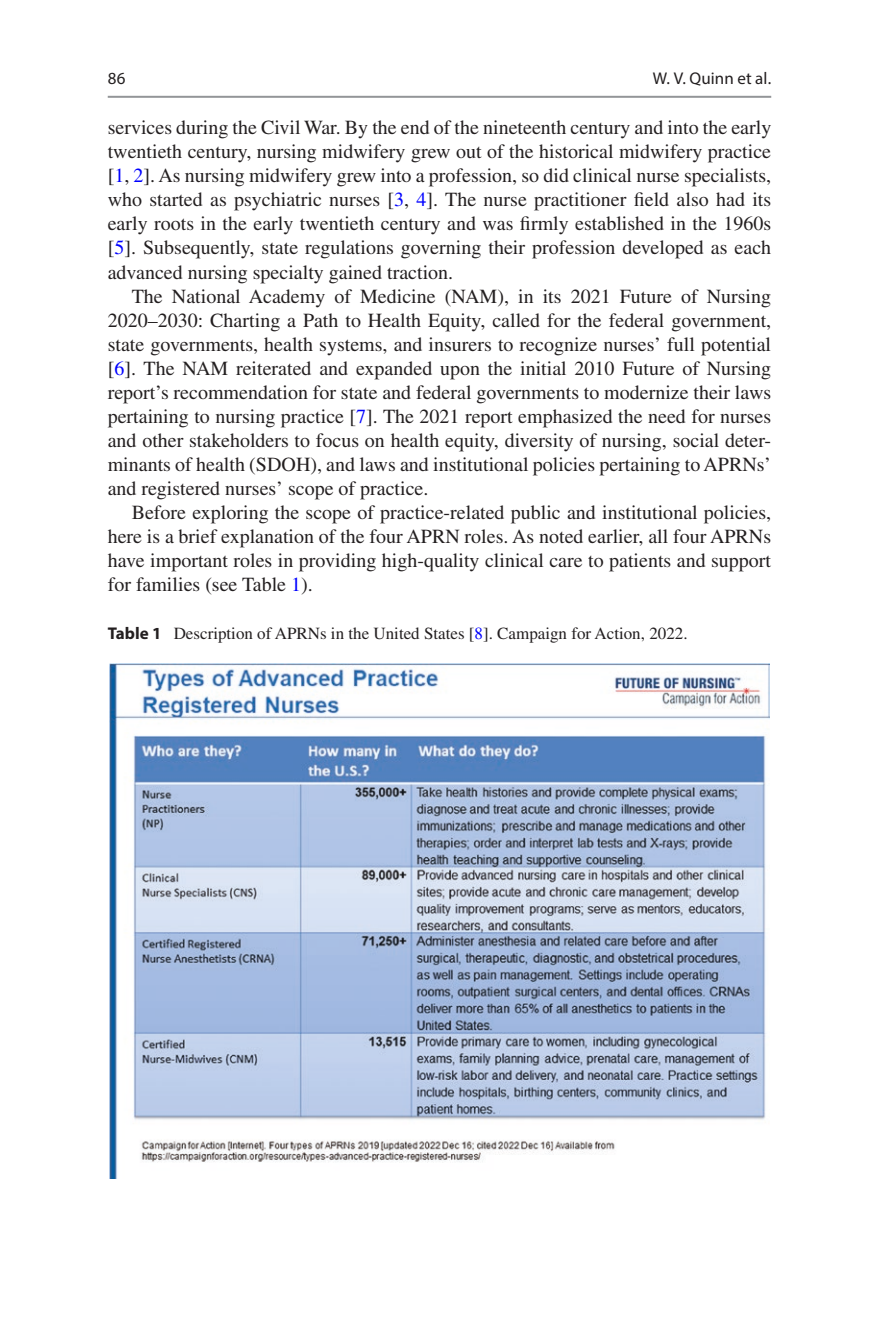
<style>
.page{position:relative;width:879px;height:1333px;background:#fff}
.page>*{position:absolute;margin:0;border:0;box-sizing:border-box;transform-origin:0 0}
.Text{font:20px/24px "Times LT Std";color:#231f20;text-align:justify}
.Text_flush{font:20px/24px "Times LT Std";color:#231f20;text-align:justify}
.t1{font:17px "Times LT Std";color:#231f20}
.t2{font:17px "Myriad Pro";letter-spacing:.005em;color:#231f20}
.s1{color:#00f}
.s2{font-family:"Myriad Pro";font-weight:700}
</style>
<div class="page">
<img style="left:109px;top:663px;width:661px;height:515px">
<hr style="left:108px;top:96px;width:663px;height:2px;background:#939598">
<p class="t2" style="left:652px;top:68px;width:120px">W. V. Quinn et al.</p>
<p class="t2" style="left:108px;top:68px;width:19px">86</p>
<p class="Text_flush" style="left:108px;top:116px;width:665px">services during the Civil War. By the end of the nineteenth century and into the early twentieth century, nursing midwifery grew out of the historical midwifery practice [<span class="s1">1</span>, <span class="s1">2</span>]. As nursing midwifery grew into a profession, so did clinical nurse specialists, who started as psychiatric nurses [<span class="s1">3</span>, <span class="s1">4</span>]. The nurse practitioner field also had its early roots in the early twentieth century and was firmly established in the 1960s [<span class="s1">5</span>]. Subsequently, state regulations governing their profession developed as each advanced nursing specialty gained traction.</p>
<p class="Text" style="left:108px;top:284px;width:665px;text-indent:24px">The National Academy of Medicine (NAM), in its 2021 Future of Nursing 2020–2030: Charting a Path to Health Equity, called for the federal government, state governments, health systems, and insurers to recognize nurses’ full potential [<span class="s1">6</span>]. The NAM reiterated and expanded upon the initial 2010 Future of Nursing report’s recommendation for state and federal governments to modernize their laws pertaining to nursing practice [<span class="s1">7</span>]. The 2021 report emphasized the need for nurses and other stakeholders to focus on health equity, diversity of nursing, social deter&shy;minants of health (SDOH), and laws and institutional policies pertaining to APRNs’ and registered nurses’ scope of practice.</p>
<p class="Text" style="left:108px;top:500px;width:665px;text-indent:24px">Before exploring the scope of practice-related public and institutional policies, here is a brief explanation of the four APRN roles. As noted earlier, all four APRNs have important roles in providing high-quality clinical care to patients and support for families (see Table <span class="s1">1</span>).</p>
<p class="t1" style="left:108px;top:624px;width:581px"><span class="s2">Table 1</span> Description of APRNs in the United States [<span class="s1">8</span>]. Campaign for Action, 2022.</p>
</div>
